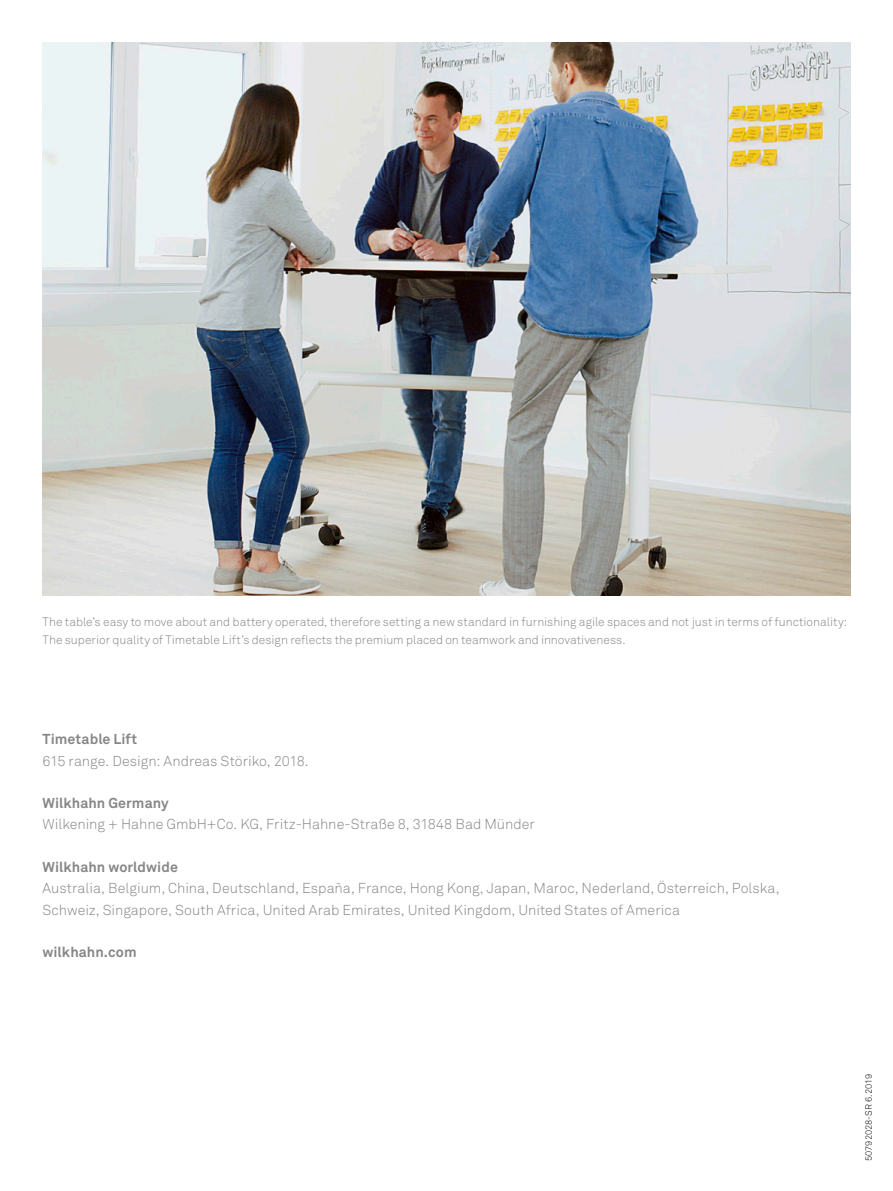
<style>
.page{position:relative;width:893px;height:1191px;background:#fff}
.page>*{position:absolute;margin:0;border:0;box-sizing:border-box;transform-origin:0 0}
.t1{font:300 14.25px/21.3px "Akkurat Pro";color:#868686}
.t2{font:700 14.25px "Akkurat Pro";letter-spacing:.005em;color:#868686}
.t3{font:300 12px/18px "Akkurat Pro";color:#868686}
.t4{font:300 9px "Akkurat Pro";letter-spacing:.005em;color:#000}
</style>
<div class="page">
<img style="left:43px;top:43px;width:807px;height:552px">
<p class="t3" style="left:43px;top:613px;width:806px">The table’s easy to move about and battery operated, therefore setting a new standard in furnishing agile spaces and not just in terms of functionality:<br>The superior quality of Timetable Lift’s design reflects the premium placed on teamwork and innovativeness.</p>
<p class="t2" style="left:43px;top:730px;width:96px">Timetable Lift</p>
<p class="t1" style="left:43px;top:750px;width:268px">615 range. Design: Andreas Störiko, 2018.</p>
<p class="t2" style="left:43px;top:794px;width:128px">Wilkhahn Germany</p>
<p class="t1" style="left:43px;top:814px;width:494px">Wilkening + Hahne GmbH+Co. KG, Fritz-Hahne-Straße 8, 31848 Bad Münder</p>
<p class="t2" style="left:43px;top:858px;width:137px">Wilkhahn worldwide</p>
<p class="t1" style="left:43px;top:877px;width:739px">Australia, Belgium, China, Deutschland, España, France, Hong Kong, Japan, Maroc, Nederland, Österreich, Polska,<br>Schweiz, Singapore, South Africa, United Arab Emirates, United Kingdom, United States of America</p>
<p class="t2" style="left:43px;top:943px;width:96px">wilkhahn.com</p>
<p class="t4" style="left:863px;top:1161px;width:89px;rotate:-90deg">50792028-SR 6.2019</p>
</div>
